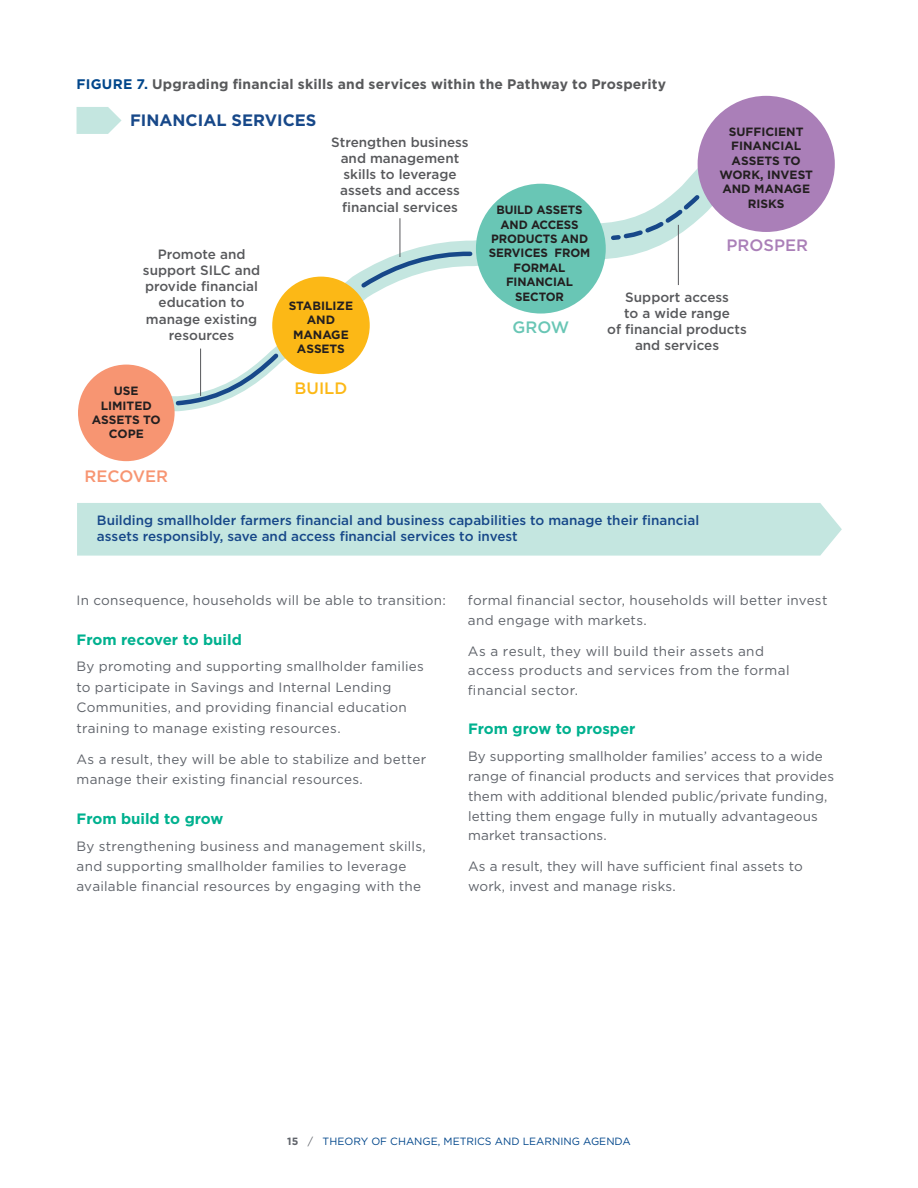
<style>
.page{position:relative;width:918px;height:1188px;background:#fff}
.page>*{position:absolute;margin:0;border:0;box-sizing:border-box;transform-origin:0 0}
.t1{font:700 16.5px "Gotham";color:#174889}
.t2{font:500 16.5px "Gotham";color:#f79572}
.t3{font:500 16.5px "Gotham";color:#aa7fb8}
.t4{font:500 16.5px "Gotham";color:#fcb816}
.t5{font:500 16.5px "Gotham";color:#69c6b5}
.t6{font:700 15px "Gotham";color:#00b18f}
.t7{font:700 13.8px "Gotham";letter-spacing:.015em;color:#58595b}
.t8{font:13.5px/20px "Gotham";letter-spacing:.02em;color:#5f636a}
.t9{font:500 13.5px/16.2px "Gotham";color:#58595c;text-align:center}
.t10{font:500 13.5px/16.2px "Gotham";color:#174889}
.t11{font:700 12px/14.4px "Gotham";letter-spacing:-.005em;color:#231f20;text-align:center}
.t12{font:10.5px "Gotham";color:#00468b}
.s1{color:#00468b}
.s2{font-weight:700;color:#5f636a}
.s3{color:#5f636a}
</style>
<div class="page">
<svg style="left:499px;top:96px;width:300px;height:189px"></svg>
<svg style="left:127px;top:219px;width:386px;height:193px"></svg>
<svg style="left:173px;top:249px;width:302px;height:159px"></svg>
<svg style="left:608px;top:191px;width:96px;height:52px"></svg>
<hr style="left:200px;top:349px;width:1px;height:47px;background:#58595c">
<hr style="left:400px;top:218px;width:1px;height:39px;background:#58595c">
<hr style="left:678px;top:225px;width:1px;height:60px;background:#58595c">
<div style="left:77px;top:503px;width:765px;height:53px;background:#c4e6e0"></div>
<svg style="left:77px;top:107px;width:45px;height:27px"></svg>
<div style="left:78px;top:365px;width:97px;height:96px;background:#f79572;border-radius:50%"></div>
<div style="left:272px;top:277px;width:98px;height:97px;background:#fcb816;border-radius:50%"></div>
<div style="left:698px;top:96px;width:137px;height:136px;background:#aa7fb8;border-radius:50%"></div>
<div style="left:476px;top:184px;width:130px;height:130px;background:#69c6b5;border-radius:50%"></div>
<p class="t7" style="left:77px;top:75px;width:591px"><span class="s1">FIGURE 7.</span> Upgrading financial skills and services within the Pathway to Prosperity</p>
<p class="t1" style="left:130px;top:109px;width:188px">FINANCIAL SERVICES</p>
<p class="t9" style="left:331px;top:134px;width:139px">Strengthen business and management skills to leverage assets and access financial services</p>
<p class="t9" style="left:143px;top:246px;width:119px">Promote and support SILC and provide financial education to manage existing resources</p>
<p class="t11" style="left:92px;top:384px;width:71px">USE<br>LIMITED<br>ASSETS TO<br>COPE</p>
<p class="t2" style="left:85px;top:466px;width:85px">RECOVER</p>
<p class="t11" style="left:289px;top:299px;width:66px">STABILIZE<br>AND<br>MANAGE<br>ASSETS</p>
<p class="t4" style="left:295px;top:378px;width:54px">BUILD</p>
<p class="t11" style="left:489px;top:203px;width:103px">BUILD ASSETS<br>AND ACCESS<br>PRODUCTS AND<br>SERVICES FROM<br>FORMAL<br>FINANCIAL<br>SECTOR</p>
<p class="t5" style="left:513px;top:316px;width:58px">GROW</p>
<p class="t11" style="left:719px;top:124px;width:95px">SUFFICIENT<br>FINANCIAL<br>ASSETS TO<br>WORK, INVEST<br>AND MANAGE<br>RISKS</p>
<p class="t3" style="left:727px;top:235px;width:83px">PROSPER</p>
<p class="t9" style="left:607px;top:289px;width:141px">Support access<br>to a wide range<br>of financial products and services</p>
<p class="t10" style="left:97px;top:512px;width:604px">Building smallholder farmers financial and business capabilities to manage their financial assets responsibly, save and access financial services to invest</p>
<p class="t8" style="left:77px;top:590px;width:371px">In consequence, households will be able to transition:</p>
<p class="t6" style="left:77px;top:629px;width:167px">From recover to build</p>
<p class="t8" style="left:77px;top:656px;width:349px;line-height:20.4px">By promoting and supporting smallholder families to participate in Savings and Internal Lending Communities, and providing financial education training to manage existing resources.</p>
<p class="t8" style="left:77px;top:749px;width:351px;line-height:20.4px">As a result, they will be able to stabilize and better manage their existing financial resources.</p>
<p class="t6" style="left:77px;top:808px;width:148px">From build to grow</p>
<p class="t8" style="left:77px;top:835px;width:351px;line-height:20.4px">By strengthening business and management skills, and supporting smallholder families to leverage available financial resources by engaging with the</p>
<p class="t8" style="left:468px;top:590px;width:361px">formal financial sector, households will better invest and engage with markets.</p>
<p class="t8" style="left:468px;top:641px;width:323px">As a result, they will build their assets and access products and services from the formal financial sector.</p>
<p class="t6" style="left:468px;top:719px;width:169px">From grow to prosper</p>
<p class="t8" style="left:468px;top:746px;width:368px">By supporting smallholder families’ access to a wide range of financial products and services that provides them with additional blended public/private funding, letting them engage fully in mutually advantageous market transactions.</p>
<p class="t8" style="left:468px;top:856px;width:336px">As a result, they will have sufficient final assets to work, invest and manage risks.</p>
<p class="t12" style="left:287px;top:1135px;width:345px"><span class="s2">15</span> <span class="s3">/</span> THEORY OF CHANGE, METRICS AND LEARNING AGENDA</p>
</div>
